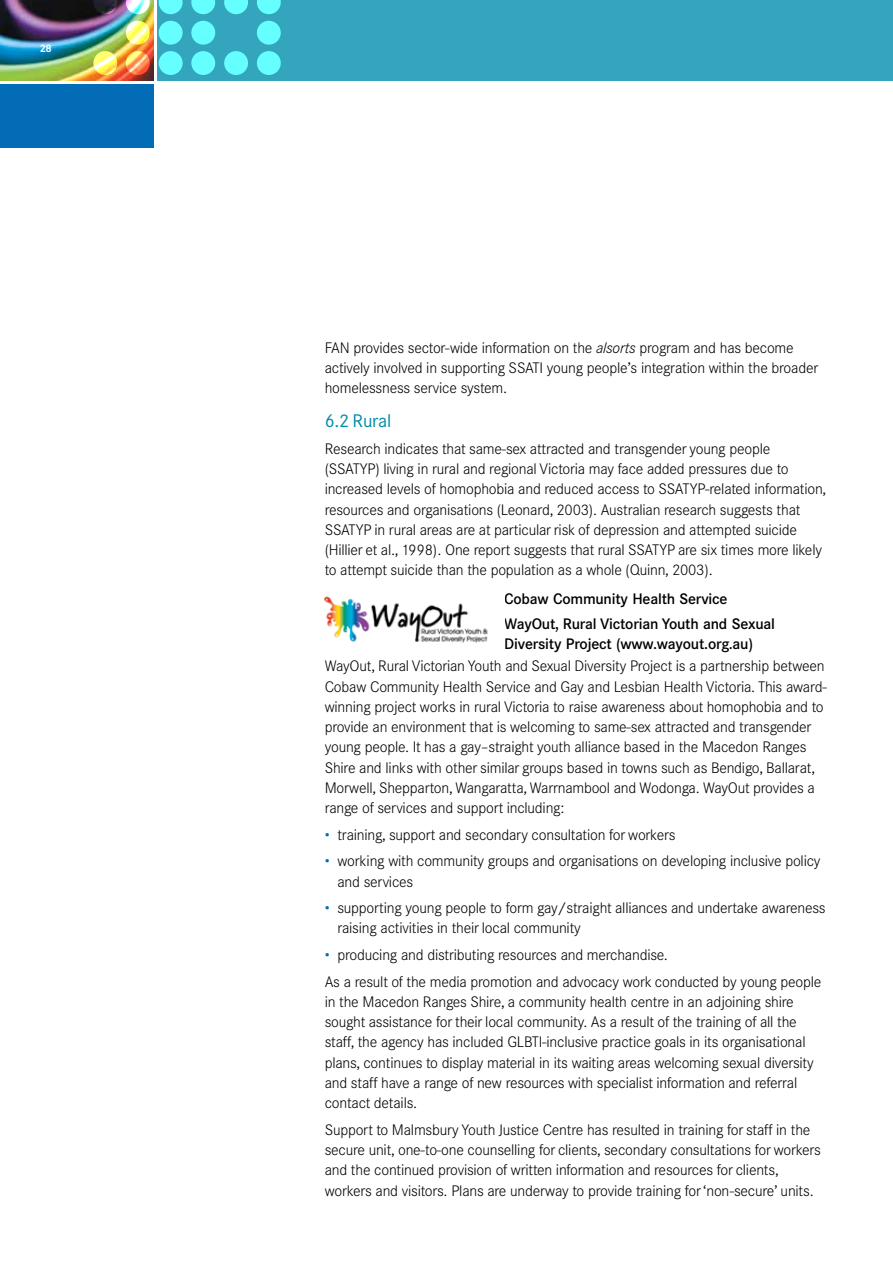
<style>
.page{position:relative;width:893px;height:1263px;background:#fff}
.page>*{position:absolute;margin:0;border:0;box-sizing:border-box;transform-origin:0 0}
.t1{font:18px "Corporate SBQ";letter-spacing:-.015em;color:#008ba7}
.t2{font:300 15px/20.2px "Corporate SBQ";letter-spacing:-.015em;color:#000}
.t3{font:500 15px/24.5px "Corporate SBQ";letter-spacing:-.015em;color:#000}
.t4{font:700 10.5px "Corporate SBQ";color:#fff}
.s1{font-style:italic}
.s2{color:#036cb6}
</style>
<div class="page">
<img style="left:0;top:0;width:153px;height:81px">
<div style="left:157px;top:0;width:736px;height:81px;background:#33a5bc"></div>
<div style="left:0;top:85px;width:153px;height:63px;background:#036cb6"></div>
<svg style="left:93px;top:0;width:24px;height:14px"></svg>
<svg style="left:93px;top:51px;width:24px;height:24px"></svg>
<svg style="left:126px;top:0;width:24px;height:14px"></svg>
<svg style="left:126px;top:21px;width:24px;height:24px"></svg>
<svg style="left:126px;top:51px;width:24px;height:24px"></svg>
<svg style="left:159px;top:0;width:24px;height:14px"></svg>
<div style="left:159px;top:21px;width:24px;height:24px;background:#6ff;border-radius:50%"></div>
<div style="left:159px;top:51px;width:24px;height:24px;background:#6ff;border-radius:50%"></div>
<svg style="left:191px;top:0;width:24px;height:14px"></svg>
<div style="left:191px;top:21px;width:24px;height:24px;background:#6ff;border-radius:50%"></div>
<div style="left:191px;top:51px;width:24px;height:24px;background:#6ff;border-radius:50%"></div>
<svg style="left:224px;top:0;width:24px;height:14px"></svg>
<div style="left:224px;top:51px;width:24px;height:24px;background:#6ff;border-radius:50%"></div>
<svg style="left:257px;top:0;width:24px;height:14px"></svg>
<div style="left:257px;top:21px;width:24px;height:24px;background:#6ff;border-radius:50%"></div>
<div style="left:257px;top:51px;width:24px;height:24px;background:#6ff;border-radius:50%"></div>
<img style="left:324px;top:597px;width:164px;height:46px">
<p class="t4" style="left:40px;top:42px;width:14px">28</p>
<p class="t2" style="left:325px;top:338px;width:495px">FAN provides sector-wide information on the <span class="s1">alsorts</span> program and has become actively involved in supporting SSATI young people’s integration within the broader homelessness service system.</p>
<p class="t1" style="left:325px;top:410px;width:68px">6.2 Rural</p>
<p class="t2" style="left:325px;top:439px;width:503px">Research indicates that same-sex attracted and transgender young people (SSATYP) living in rural and regional Victoria may face added pressures due to increased levels of homophobia and reduced access to SSATYP-related information, resources and organisations (Leonard, 2003). Australian research suggests that SSATYP in rural areas are at particular risk of depression and attempted suicide (Hillier et al., 1998). One report suggests that rural SSATYP are six times more likely to attempt suicide than the population as a whole (Quinn, 2003).</p>
<p class="t3" style="left:504px;top:587px;width:272px">Cobaw Community Health Service<br>WayOut, Rural Victorian Youth and Sexual</p>
<p class="t3" style="left:504px;top:632px;width:250px">Diversity Project (www.wayout.org.au)</p>
<p class="t2" style="left:325px;top:656px;width:504px">WayOut, Rural Victorian Youth and Sexual Diversity Project is a partnership between Cobaw Community Health Service and Gay and Lesbian Health Victoria. This award&shy;winning project works in rural Victoria to raise awareness about homophobia and to provide an environment that is welcoming to same-sex attracted and transgender young people. It has a gay–straight youth alliance based in the Macedon Ranges Shire and links with other similar groups based in towns such as Bendigo, Ballarat, Morwell, Shepparton, Wangaratta, Warrnambool and Wodonga. WayOut provides a range of services and support including:</p>
<p class="t2" style="left:325px;top:824px;width:352px"><span class="s2">•</span> training, support and secondary consultation for workers</p>
<p class="t2" style="left:337px;top:851px;width:485px;text-indent:-13px"><span class="s2">•</span> working with community groups and organisations on developing inclusive policy and services</p>
<p class="t2" style="left:337px;top:898px;width:490px;text-indent:-13px"><span class="s2">•</span> supporting young people to form gay/straight alliances and undertake awareness raising activities in their local community</p>
<p class="t2" style="left:325px;top:941px;width:498px;line-height:26.7px"><span class="s2">•</span> producing and distributing resources and merchandise.<br>As a result of the media promotion and advocacy work conducted by young people</p>
<p class="t2" style="left:325px;top:992px;width:491px">in the Macedon Ranges Shire, a community health centre in an adjoining shire sought assistance for their local community. As a result of the training of all the staff, the agency has included GLBTI-inclusive practice goals in its organisational plans, continues to display material in its waiting areas welcoming sexual diversity and staff have a range of new resources with specialist information and referral contact details.</p>
<p class="t2" style="left:325px;top:1119px;width:498px">Support to Malmsbury Youth Justice Centre has resulted in training for staff in the secure unit, one-to-one counselling for clients, secondary consultations for workers and the continued provision of written information and resources for clients, workers and visitors. Plans are underway to provide training for ‘non-secure’ units.</p>
</div>
